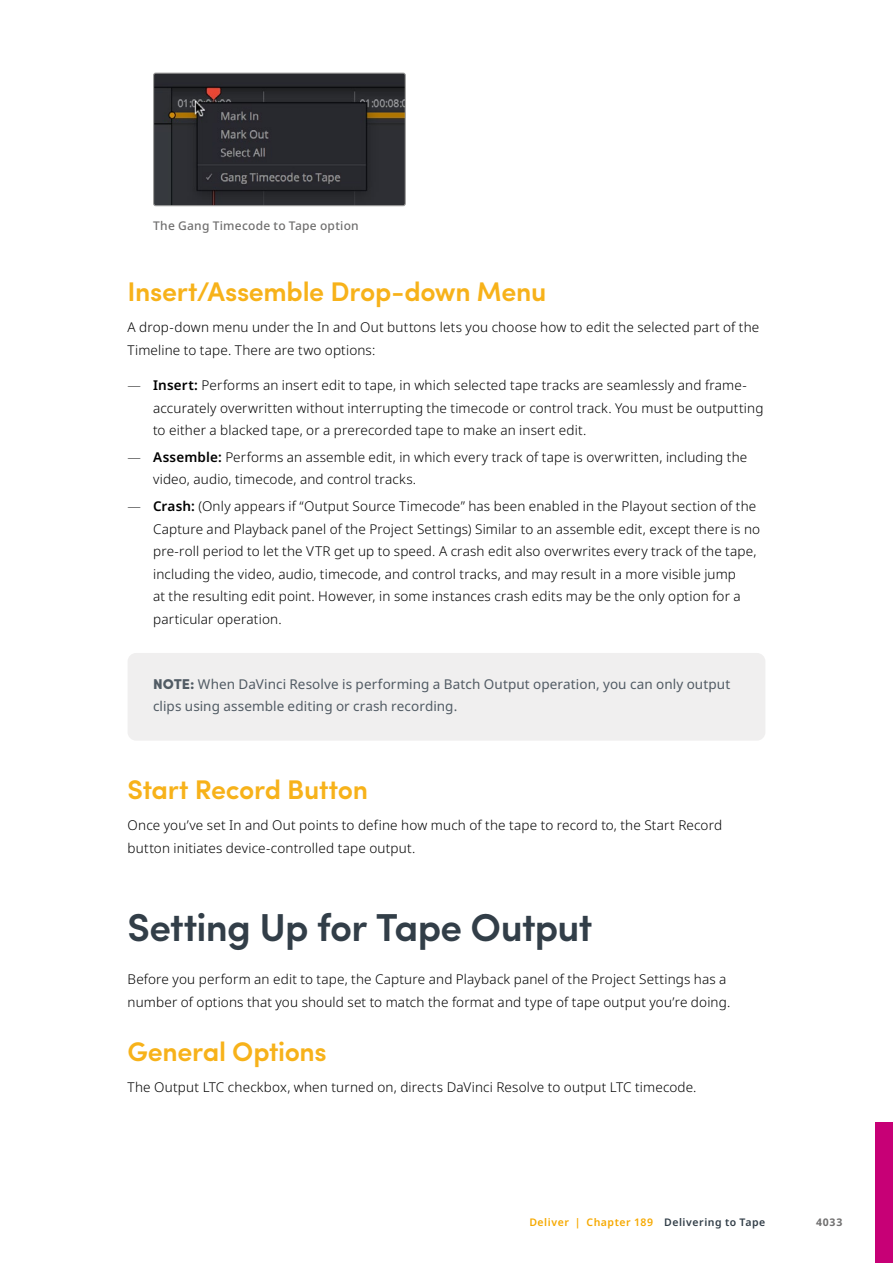
<style>
.page{position:relative;width:893px;height:1263px;background:#fff}
.page>*{position:absolute;margin:0;border:0;box-sizing:border-box;transform-origin:0 0}
.t1{font:600 39px "Sofia Pro";letter-spacing:-.02em;color:#323e48}
.t2{font:600 27px "Sofia Pro";letter-spacing:-.015em;color:#f7b21a}
.t3{font:300 13.5px/22.5px "Noto Sans";letter-spacing:.01em;color:#000}
.t4{font:13.5px/22.5px "Noto Sans";letter-spacing:.005em;color:#515b64}
.t5{font:500 12px "Noto Sans";letter-spacing:.02em;color:#706f6f}
.t6{font:600 10.5px "Noto Sans";letter-spacing:.05em;color:#f6a900}
.t7{font:700 10.5px "Noto Sans";color:#706f6f}
.s1{font-weight:200}
.s2{font-weight:600}
.s3{font-family:"Sofia Pro";font-weight:900;font-size:14.25px}
.s4{color:#323e48}
</style>
<div class="page">
<div style="left:128px;top:653px;width:637px;height:88px;background:#f0efef;border-radius:9px"></div>
<img style="left:155px;top:75px;width:249px;height:129px">
<div style="left:153px;top:73px;width:253px;height:133px;border:1px solid #9d9d9c;border-radius:2px"></div>
<div style="left:876px;top:1123px;width:17px;height:140px;background:#c70076"></div>
<p class="t5" style="left:153px;top:217px;width:207px">The Gang Timecode to Tape option</p>
<h2 class="t2" style="left:128px;top:271px;width:420px">Insert/Assemble Drop-down Menu</h2>
<p class="t3" style="left:128px;top:316px;width:633px">A drop-down menu under the In and Out buttons lets you choose how to edit the selected part of the<br>Timeline to tape. There are two options:</p>
<p class="t3" style="left:153px;top:374px;width:612px;text-indent:-26px"><span class="s1">—</span> <span class="s2">Insert:</span> Performs an insert edit to tape, in which selected tape tracks are seamlessly and frame&shy;accurately overwritten without interrupting the timecode or control track. You must be outputting to either a blacked tape, or a prerecorded tape to make an insert edit.</p>
<p class="t3" style="left:153px;top:446px;width:596px;text-indent:-26px"><span class="s1">—</span> <span class="s2">Assemble:</span> Performs an assemble edit, in which every track of tape is overwritten, including the video, audio, timecode, and control tracks.</p>
<p class="t3" style="left:153px;top:495px;width:609px;text-indent:-26px"><span class="s1">—</span> <span class="s2">Crash:</span> (Only appears if “Output Source Timecode” has been enabled in the Playout section of the Capture and Playback panel of the Project Settings) Similar to an assemble edit, except there is no pre-roll period to let the VTR get up to speed. A crash edit also overwrites every track of the tape, including the video, audio, timecode, and control tracks, and may result in a more visible jump<br>at the resulting edit point. However, in some instances crash edits may be the only option for a particular operation.</p>
<p class="t4" style="left:153px;top:673px;width:579px"><span class="s3">NOTE:</span> When DaVinci Resolve is performing a Batch Output operation, you can only output clips using assemble editing or crash recording.</p>
<h2 class="t2" style="left:128px;top:769px;width:242px">Start Record Button</h2>
<p class="t3" style="left:128px;top:815px;width:596px">Once you’ve set In and Out points to define how much of the tape to record to, the Start Record button initiates device-controlled tape output.</p>
<h1 class="t1" style="left:128px;top:897px;width:466px">Setting Up for Tape Output</h1>
<p class="t3" style="left:128px;top:968px;width:604px">Before you perform an edit to tape, the Capture and Playback panel of the Project Settings has a number of options that you should set to match the format and type of tape output you’re doing.</p>
<h2 class="t2" style="left:128px;top:1031px;width:201px">General Options</h2>
<p class="t3" style="left:128px;top:1076px;width:570px">The Output LTC checkbox, when turned on, directs DaVinci Resolve to output LTC timecode.</p>
<p class="t6" style="left:529px;top:1215px;width:238px">Deliver | Chapter 189 <span class="s4">Delivering to Tape</span></p>
<p class="t7" style="left:816px;top:1215px;width:28px">4033</p>
</div>
